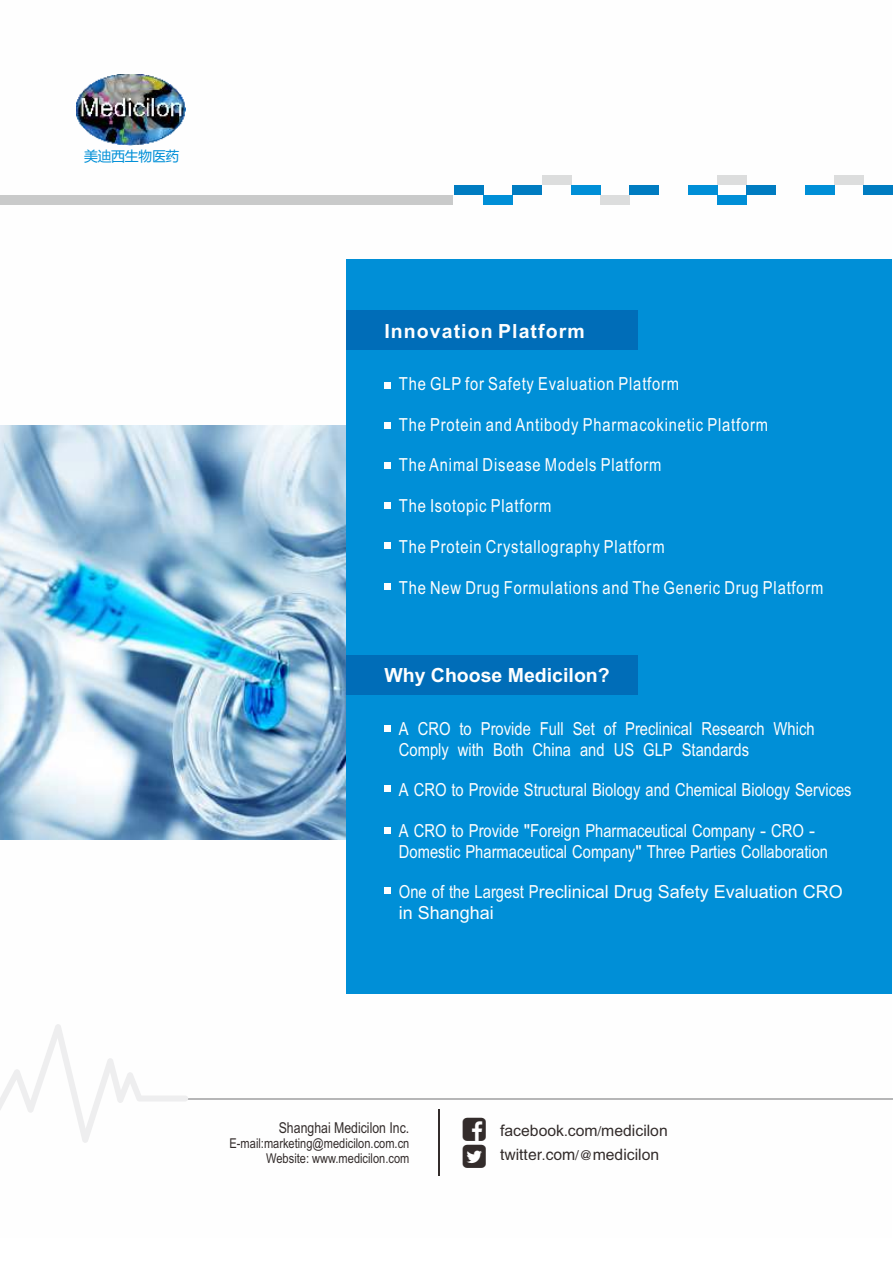
<style>
.page{position:relative;width:893px;height:1263px;background:#fff}
.page>*{position:absolute;margin:0;border:0;box-sizing:border-box;transform-origin:0 0}
.t1{font:700 19.5px "Arial";color:#fefefe}
.t2{font:700 19.5px "Arial";letter-spacing:.055em;color:#fefefe}
.t3{font:18px/20.4px "Arial Narrow";color:#fefefe}
.t4{font:18px "Arial Narrow";letter-spacing:.045em;color:#fefefe}
.t5{font:18px/20.1px "Arial";color:#fefefe}
.t6{font:15.75px "Arial";color:#332c2b}
.t7{font:15.75px "FZHTJW GB1 0";color:#332c2b}
.t8{font:15px "Arial Narrow";color:#332c2b}
.t9{font:13.8px "Microsoft Ya Hei";letter-spacing:-.015em;color:#008fd7}
.t10{font:13.5px/15.3px "Arial Narrow";color:#332c2b;text-align:right}
.s1{font-family:"Arial"}
.s2{font-family:"Arial Narrow"}
.s3{font-family:"FZHTJW GB1 0";font-size:13.5px}
.s4{font-size:13.5px}
</style>
<div class="page">
<hr style="left:167px;top:1098px;width:725px;height:1px;background:#b6b6b7">
<svg style="left:0;top:1024px;width:188px;height:119px"></svg>
<img style="left:77px;top:75px;width:109px;height:71px">
<div style="left:0;top:195px;width:453px;height:10px;background:#c9caca"></div>
<div style="left:454px;top:185px;width:29px;height:10px;background:#007cc1"></div>
<div style="left:483px;top:195px;width:30px;height:10px;background:#008fd7"></div>
<div style="left:542px;top:175px;width:29px;height:10px;background:#dcdddd"></div>
<div style="left:513px;top:185px;width:29px;height:10px;background:#007cc1"></div>
<div style="left:571px;top:185px;width:29px;height:10px;background:#008fd7"></div>
<div style="left:630px;top:185px;width:29px;height:10px;background:#007cc1"></div>
<div style="left:688px;top:185px;width:29px;height:10px;background:#008fd7"></div>
<div style="left:747px;top:185px;width:29px;height:10px;background:#007cc1"></div>
<div style="left:805px;top:185px;width:29px;height:10px;background:#008fd7"></div>
<div style="left:864px;top:185px;width:29px;height:10px;background:#007cc1"></div>
<div style="left:600px;top:195px;width:30px;height:10px;background:#dcdddd"></div>
<div style="left:717px;top:195px;width:30px;height:10px;background:#008fd7"></div>
<div style="left:717px;top:175px;width:30px;height:10px;background:#dcdddd"></div>
<div style="left:834px;top:175px;width:30px;height:10px;background:#dcdddd"></div>
<img style="left:0;top:425px;width:346px;height:414px">
<div style="left:346px;top:259px;width:546px;height:735px;background:#008fd7"></div>
<div style="left:346px;top:656px;width:292px;height:39px;background:#006db8"></div>
<div style="left:346px;top:310px;width:292px;height:40px;background:#006db8"></div>
<svg style="left:384px;top:583px;width:6px;height:6px"></svg>
<svg style="left:384px;top:543px;width:6px;height:6px"></svg>
<svg style="left:384px;top:503px;width:6px;height:6px"></svg>
<svg style="left:384px;top:463px;width:6px;height:6px"></svg>
<div style="left:384px;top:422px;width:6px;height:7px;background:#fefefe"></div>
<svg style="left:384px;top:382px;width:6px;height:6px"></svg>
<div style="left:384px;top:725px;width:6px;height:7px;background:#fefefe"></div>
<svg style="left:384px;top:786px;width:6px;height:6px"></svg>
<svg style="left:384px;top:827px;width:6px;height:6px"></svg>
<svg style="left:384px;top:888px;width:6px;height:6px"></svg>
<hr style="left:439px;top:1109px;width:1px;height:67px;background:#332c2b">
<p class="t9" style="left:84px;top:150px;width:97px">美迪西生物医药</p>
<p class="t2" style="left:384px;top:324px;width:202px">Innovation Platform</p>
<p class="t4" style="left:399px;top:377px;width:282px">The GLP for Safety Evaluation Platform</p>
<p class="t4" style="left:399px;top:417px;width:371px">The Protein and Antibody Pharmacokinetic Platform</p>
<p class="t4" style="left:399px;top:458px;width:264px">The Animal Disease Models Platform</p>
<p class="t4" style="left:399px;top:499px;width:154px">The Isotopic Platform</p>
<p class="t4" style="left:399px;top:540px;width:267px">The Protein Crystallography Platform</p>
<p class="t4" style="left:399px;top:580px;width:426px">The New Drug Formulations and The Generic Drug Platform</p>
<p class="t1" style="left:384px;top:668px;width:227px">Why Choose Medicilon?</p>
<p class="t3" style="left:399px;top:720px;width:417px">A CRO to Provide Full Set of Preclinical Research Which<br>Comply with Both China and US GLP Standards</p>
<p class="t3" style="left:399px;top:781px;width:454px">A CRO to Provide Structural Biology and Chemical Biology Services</p>
<p class="t3" style="left:399px;top:822px;width:431px">A CRO to Provide <span class="s1">"</span>Foreign Pharmaceutical Company <span class="s1">-</span> CRO <span class="s1">-<br></span>Domestic Pharmaceutical Company<span class="s1">"</span> Three Parties Collaboration</p>
<p class="t5" style="left:399px;top:884px;width:445px"><span class="s2">One of the Largest P</span>reclinical Drug Safety Evaluation CRO in Shanghai</p>
<p class="t8" style="left:279px;top:1121px;width:132px">Shanghai Medicilon Inc.</p>
<p class="t10" style="left:230px;top:1137px;width:181px">E-mail:marketing@medicilon.com.cn<br>Website: www.medicilon.com</p>
<p class="t6" style="left:500px;top:1125px;width:169px">facebook<span class="s3">.</span>com<span class="s3">/</span>medicilon</p>
<p class="t7" style="left:500px;top:1146px;width:161px">twitter<span class="s4">.</span>com<span class="s4">/@</span><span class="s1">medicilon</span></p>
</div>
